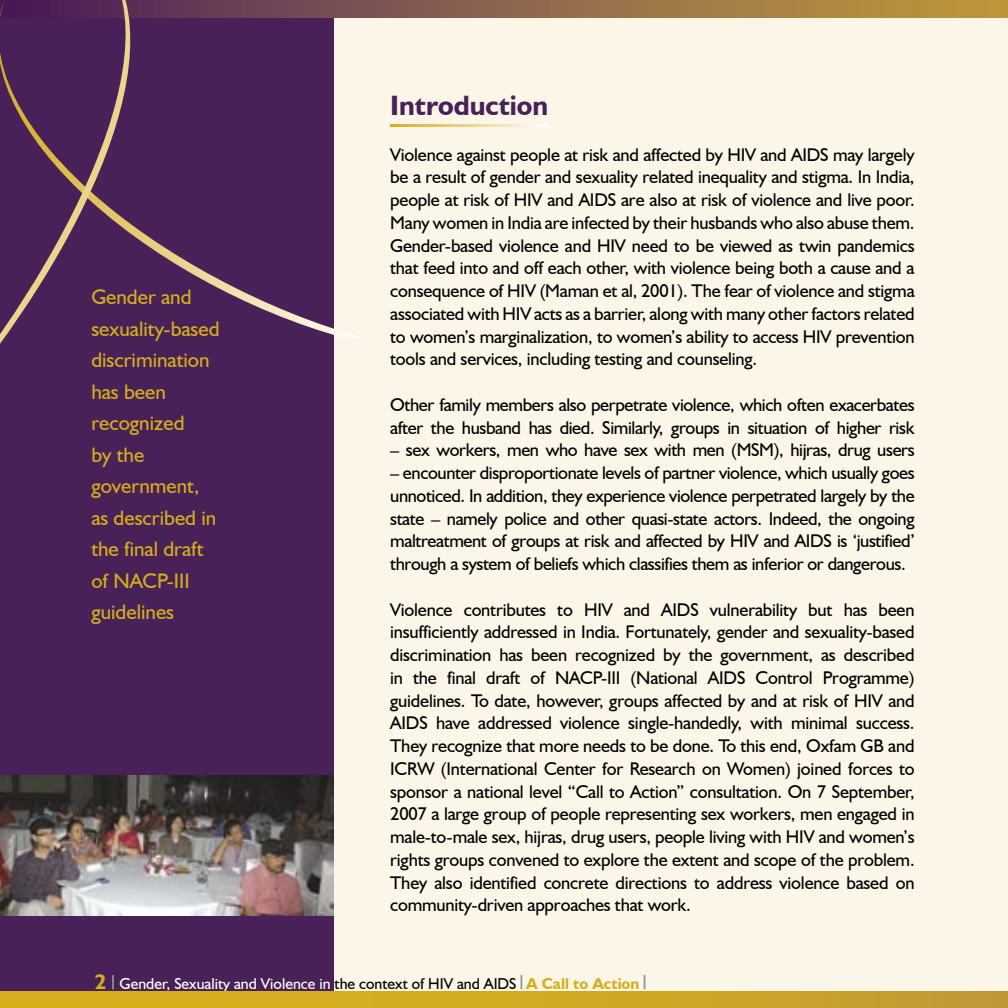
<style>
.page{position:relative;width:1008px;height:1008px;background:#fcf6e8}
.page>*{position:absolute;margin:0;border:0;box-sizing:border-box;transform-origin:0 0}
.t1{font:700 28px "Humanist 521 BT";color:#472157}
.t2{font:21px/31.5px "Humanist 521 BT";color:#d5ae1d}
.t3{font:18.38px/22.8px "Humanist 521 BT";letter-spacing:-.02em;color:#000;text-align:justify}
.t4{font:15.75px "Humanist 521 BT";color:#fff}
.s1{font-weight:700;font-size:21px;color:#d5ae1d}
.s2{color:#000}
.s3{font-weight:700;color:#d5ae1d}
</style>
<div class="page">
<div style="left:0;top:0;width:333px;height:1008px;background:#472157"></div>
<svg style="left:390px;top:124px;width:157px;height:3px"></svg>
<img style="left:0;top:775px;width:333px;height:140px">
<svg style="left:112px;top:975px;width:2px;height:14px"></svg>
<svg style="left:521px;top:975px;width:1px;height:14px"></svg>
<svg style="left:644px;top:975px;width:1px;height:14px"></svg>
<div style="left:0;top:991px;width:1008px;height:17px;background:linear-gradient(to right,#dab317,#c39e31)"></div>
<svg style="left:365px;top:0;width:643px;height:18px;background:#9f7847"></svg>
<svg style="left:298px;top:0;width:67px;height:338px"></svg>
<svg style="left:0;top:0;width:298px;height:344px"></svg>
<p class="t2" style="left:91px;top:281px;width:130px">Gender and sexuality-based discrimination has been recognized<br>by the government, as described in the final draft of NACP-III guidelines</p>
<h1 class="t1" style="left:390px;top:88px;width:160px">Introduction</h1>
<p class="t3" style="left:390px;top:143px;width:526px">Violence against people at risk and affected by HIV and AIDS may largely be a result of gender and sexuality related inequality and stigma. In India, people at risk of HIV and AIDS are also at risk of violence and live poor.<br>Many women in India are infected by their husbands who also abuse them.<br>Gender-based violence and HIV need to be viewed as twin pandemics that feed into and off each other, with violence being both a cause and a consequence of HIV (Maman et al, 2001). The fear of violence and stigma associated with HIV acts as a barrier, along with many other factors related to women’s marginalization, to women’s ability to access HIV prevention tools and services, including testing and counseling.</p>
<p class="t3" style="left:390px;top:393px;width:526px">Other family members also perpetrate violence, which often exacerbates after the husband has died. Similarly, groups in situation of higher risk</p>
<p class="t3" style="left:390px;top:438px;width:526px">– sex workers, men who have sex with men (MSM), hijras, drug users</p>
<p class="t3" style="left:390px;top:461px;width:526px">– encounter disproportionate levels of partner violence, which usually goes unnoticed. In addition, they experience violence perpetrated largely by the state – namely police and other quasi-state actors. Indeed, the ongoing maltreatment of groups at risk and affected by HIV and AIDS is ‘justified’ through a system of beliefs which classifies them as inferior or dangerous.</p>
<p class="t3" style="left:390px;top:598px;width:526px">Violence contributes to HIV and AIDS vulnerability but has been insufficiently addressed in India. Fortunately, gender and sexuality-based discrimination has been recognized by the government, as described in the final draft of NACP-III (National AIDS Control Programme) guidelines. To date, however, groups affected by and at risk of HIV and AIDS have addressed violence single-handedly, with minimal success.<br>They recognize that more needs to be done. To this end, Oxfam GB and ICRW (International Center for Research on Women) joined forces to sponsor a national level “Call to Action” consultation. On 7 September, 2007 a large group of people representing sex workers, men engaged in male-to-male sex, hijras, drug users, people living with HIV and women’s rights groups convened to explore the extent and scope of the problem.<br>They also identified concrete directions to address violence based on community-driven approaches that work.</p>
<p class="t4" style="left:95px;top:974px;width:546px"><span class="s1">2</span> Gender, Sexuality and Violence in <span class="s2">the context of HIV and AIDS</span> <span class="s3">A Call to Action</span></p>
</div>
